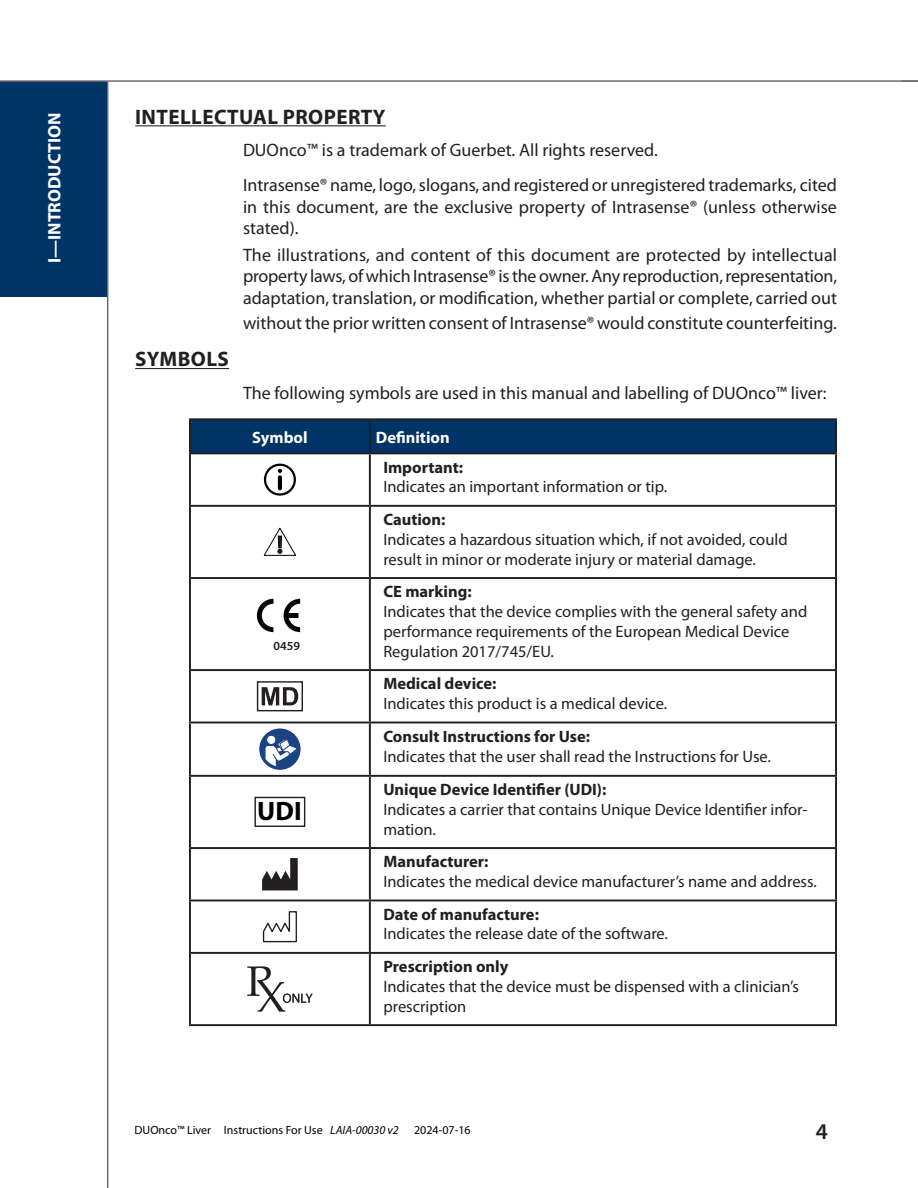
<style>
.page{position:relative;width:918px;height:1188px;background:#fff}
.page>*{position:absolute;margin:0;border:0;box-sizing:border-box;transform-origin:0 0}
.t1{font:700 26.7px "Myriad Pro";color:#000}
.t2{font:600 25.2px "Myriad Pro";color:#231f20}
.t3{font:600 22.5px "Myriad Pro";color:#231f20}
.Headline{font:700 21px "Myriad Pro";letter-spacing:.02em;color:#231f20}
.Body_Text__02{font:18px/21.6px "Myriad Pro";color:#231f20;text-align:justify}
.Body_text{font:18px "Myriad Pro";color:#231f20}
.t4{font:700 18px "Myriad Pro";color:#fff}
.t5{font:16.5px/19.8px "Myriad Pro";color:#231f20}
.t6{font:700 16.5px "Myriad Pro";color:#231f20}
.t7{font:700 16.5px "Myriad Pro";color:#fff}
.t8{font:600 12.3px "Myriad Pro";color:#231f20}
.t9{font:12px "Myriad Pro";color:#000}
.s1{font-style:italic}
</style>
<div class="page">
<div style="left:1px;top:81px;width:107px;height:215px;background:#036"></div>
<hr style="left:0;top:80px;width:918px;height:2px;background:#6c6d70">
<svg style="left:902px;top:80px;width:16px;height:1px"></svg>
<hr style="left:107px;top:81px;width:1px;height:1107px;background:#6c6d70">
<hr style="left:135px;top:125px;width:251px;height:1px;background:#231f20">
<hr style="left:135px;top:368px;width:94px;height:1px;background:#231f20">
<div style="left:191px;top:420px;width:644px;height:32px;background:#036"></div>
<hr style="left:189px;top:418px;width:181px;height:2px;background:#231f20">
<hr style="left:189px;top:420px;width:2px;height:32px;background:#231f20">
<hr style="left:370px;top:418px;width:467px;height:2px;background:#231f20">
<hr style="left:369px;top:420px;width:2px;height:32px;background:#231f20">
<hr style="left:835px;top:420px;width:2px;height:32px;background:#231f20">
<hr style="left:189px;top:452px;width:181px;height:2px;background:#231f20">
<hr style="left:189px;top:454px;width:2px;height:51px;background:#231f20">
<hr style="left:370px;top:452px;width:467px;height:2px;background:#231f20">
<hr style="left:369px;top:454px;width:2px;height:51px;background:#231f20">
<hr style="left:835px;top:454px;width:2px;height:51px;background:#231f20">
<hr style="left:189px;top:505px;width:181px;height:2px;background:#231f20">
<hr style="left:189px;top:507px;width:2px;height:70px;background:#231f20">
<hr style="left:370px;top:505px;width:467px;height:2px;background:#231f20">
<hr style="left:369px;top:507px;width:2px;height:70px;background:#231f20">
<hr style="left:835px;top:507px;width:2px;height:70px;background:#231f20">
<hr style="left:189px;top:577px;width:181px;height:2px;background:#231f20">
<hr style="left:189px;top:579px;width:2px;height:90px;background:#231f20">
<hr style="left:370px;top:577px;width:467px;height:2px;background:#231f20">
<hr style="left:369px;top:579px;width:2px;height:90px;background:#231f20">
<hr style="left:835px;top:579px;width:2px;height:90px;background:#231f20">
<hr style="left:189px;top:669px;width:181px;height:2px;background:#231f20">
<hr style="left:189px;top:671px;width:2px;height:51px;background:#231f20">
<hr style="left:370px;top:669px;width:467px;height:2px;background:#231f20">
<hr style="left:369px;top:671px;width:2px;height:51px;background:#231f20">
<hr style="left:835px;top:671px;width:2px;height:51px;background:#231f20">
<hr style="left:189px;top:722px;width:181px;height:1px;background:#231f20">
<hr style="left:189px;top:723px;width:2px;height:52px;background:#231f20">
<hr style="left:370px;top:722px;width:467px;height:1px;background:#231f20">
<hr style="left:369px;top:723px;width:2px;height:52px;background:#231f20">
<hr style="left:835px;top:723px;width:2px;height:52px;background:#231f20">
<hr style="left:189px;top:775px;width:181px;height:2px;background:#231f20">
<hr style="left:189px;top:777px;width:2px;height:70px;background:#231f20">
<hr style="left:370px;top:775px;width:467px;height:2px;background:#231f20">
<hr style="left:369px;top:777px;width:2px;height:70px;background:#231f20">
<hr style="left:835px;top:777px;width:2px;height:70px;background:#231f20">
<hr style="left:189px;top:847px;width:181px;height:2px;background:#231f20">
<hr style="left:189px;top:849px;width:2px;height:51px;background:#231f20">
<hr style="left:370px;top:847px;width:467px;height:2px;background:#231f20">
<hr style="left:369px;top:849px;width:2px;height:51px;background:#231f20">
<hr style="left:835px;top:849px;width:2px;height:51px;background:#231f20">
<hr style="left:189px;top:900px;width:181px;height:1px;background:#231f20">
<hr style="left:189px;top:901px;width:2px;height:51px;background:#231f20">
<hr style="left:370px;top:900px;width:467px;height:1px;background:#231f20">
<hr style="left:369px;top:901px;width:2px;height:51px;background:#231f20">
<hr style="left:835px;top:901px;width:2px;height:51px;background:#231f20">
<hr style="left:189px;top:952px;width:181px;height:2px;background:#231f20">
<hr style="left:189px;top:954px;width:2px;height:70px;background:#231f20">
<hr style="left:370px;top:952px;width:467px;height:2px;background:#231f20">
<hr style="left:369px;top:954px;width:2px;height:70px;background:#231f20">
<hr style="left:835px;top:954px;width:2px;height:70px;background:#231f20">
<hr style="left:189px;top:1024px;width:181px;height:2px;background:#231f20">
<hr style="left:370px;top:1024px;width:467px;height:2px;background:#231f20">
<div style="left:264px;top:464px;width:32px;height:32px;border:2px solid #000;border-radius:50%"></div>
<svg style="left:278px;top:469px;width:4px;height:21px"></svg>
<svg style="left:264px;top:528px;width:32px;height:28px"></svg>
<svg style="left:257px;top:599px;width:17px;height:33px"></svg>
<svg style="left:284px;top:599px;width:16px;height:33px"></svg>
<svg style="left:262px;top:687px;width:36px;height:18px"></svg>
<div style="left:257px;top:681px;width:46px;height:30px;border:1px solid #231f20"></div>
<div style="left:259px;top:729px;width:42px;height:41px;background:#1b4384;border-radius:50%"></div>
<div style="left:266px;top:735px;width:10px;height:10px;border:1px solid #1b4384;border-radius:50%"></div>
<svg style="left:265px;top:738px;width:34px;height:29px"></svg>
<div style="left:254px;top:797px;width:51px;height:30px;border:1px solid #231f20"></div>
<svg style="left:262px;top:858px;width:36px;height:32px"></svg>
<svg style="left:263px;top:911px;width:34px;height:31px"></svg>
<svg style="left:247px;top:966px;width:66px;height:46px"></svg>
<p class="t4" style="left:43px;top:263px;width:152px;rotate:-90deg">I—INTRODUCTION</p>
<p class="Headline" style="left:135px;top:103px;width:252px">INTELLECTUAL PROPERTY</p>
<p class="Body_Text__02" style="left:243px;top:139px;width:416px">DUOnco™ is a trademark of Guerbet. All rights reserved.</p>
<p class="Body_Text__02" style="left:243px;top:174px;width:596px">Intrasense® name, logo, slogans, and registered or unregistered trademarks, cited in this document, are the exclusive property of Intrasense® (unless otherwise stated).</p>
<p class="Body_Text__02" style="left:243px;top:243px;width:596px">The illustrations, and content of this document are protected by intellectual property laws, of which Intrasense® is the owner. Any reproduction, representation, adaptation, translation, or modification, whether partial or complete, carried out</p>
<p class="Body_Text__02" style="left:243px;top:312px;width:595px">without the prior written consent of Intrasense® would constitute counterfeiting.</p>
<p class="Headline" style="left:135px;top:346px;width:95px">SYMBOLS</p>
<p class="Body_text" style="left:243px;top:382px;width:585px">The following symbols are used in this manual and labelling of DUOnco™ liver:</p>
<p class="t7" style="left:252px;top:426px;width:57px">Symbol</p>
<p class="t7" style="left:376px;top:426px;width:75px">Definition</p>
<p class="t6" style="left:383px;top:456px;width:81px">Important:</p>
<p class="t5" style="left:383px;top:477px;width:285px">Indicates an important information or tip.</p>
<p class="t2" style="left:277px;top:529px;width:8px">!</p>
<p class="t8" style="left:274px;top:638px;width:28px">0459</p>
<p class="t1" style="left:257px;top:794px;width:46px">UDI</p>
<p class="t6" style="left:383px;top:509px;width:64px">Caution:</p>
<p class="t5" style="left:383px;top:529px;width:406px">Indicates a hazardous situation which, if not avoided, could result in minor or moderate injury or material damage.</p>
<p class="t6" style="left:383px;top:581px;width:90px">CE marking:</p>
<p class="t5" style="left:383px;top:601px;width:425px">Indicates that the device complies with the general safety and performance requirements of the European Medical Device<br>Regulation 2017/745/EU.</p>
<p class="t6" style="left:383px;top:673px;width:115px">Medical device:</p>
<p class="t5" style="left:383px;top:693px;width:285px">Indicates this product is a medical device.</p>
<p class="t6" style="left:383px;top:726px;width:208px">Consult Instructions for Use:</p>
<p class="t5" style="left:383px;top:746px;width:389px">Indicates that the user shall read the Instructions for Use.</p>
<p class="t6" style="left:383px;top:779px;width:225px">Unique Device Identifier (UDI):</p>
<p class="t5" style="left:383px;top:799px;width:426px">Indicates a carrier that contains Unique Device Identifier infor&shy;mation.</p>
<p class="t6" style="left:383px;top:851px;width:107px">Manufacturer:</p>
<p class="t5" style="left:383px;top:871px;width:435px">Indicates the medical device manufacturer’s name and address.</p>
<p class="t6" style="left:383px;top:903px;width:157px">Date of manufacture:</p>
<p class="t5" style="left:383px;top:924px;width:286px">Indicates the release date of the software.</p>
<p class="t6" style="left:383px;top:956px;width:127px">Prescription only</p>
<p class="t5" style="left:383px;top:976px;width:417px">Indicates that the device must be dispensed with a clinician’s prescription</p>
<p class="t9" style="left:135px;top:1123px;width:266px">DUOnco™ Liver Instructions For Use <span class="s1">LAIA-00030 v2</span></p>
<p class="t9" style="left:414px;top:1123px;width:58px">2024-07-16</p>
<h3 class="t3" style="left:816px;top:1117px;width:14px">4</h3>
</div>
